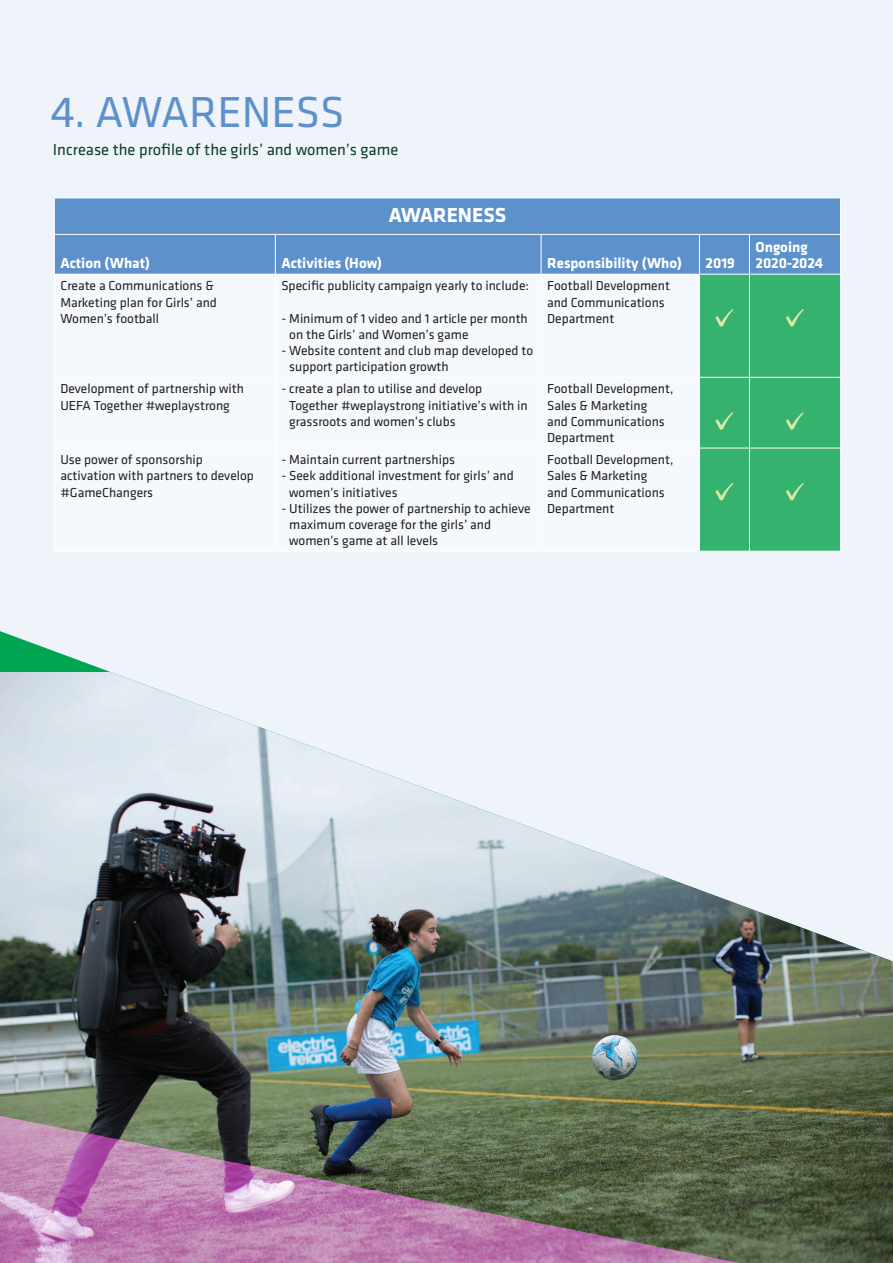
<style>
.page{position:relative;width:893px;height:1263px;background:#eff3fa}
.page>*{position:absolute;margin:0;border:0;box-sizing:border-box;transform-origin:0 0}
.t1{font:45px "Klavika";color:#5d91cc}
.t2{font:700 21px "Klavika";color:#fff}
.t3{font:16.5px "Klavika";color:#103d29}
.t4{font:700 15px "Klavika";color:#fff}
.t5{font:13.5px/16.2px "Klavika";color:#231f20}
</style>
<div class="page">
<svg style="left:0;top:631px;width:110px;height:41px"></svg>
<img style="left:0;top:672px;width:893px;height:387px">
<svg style="left:0;top:1059px;width:893px;height:204px;background:#78706c"></svg>
<div style="left:55px;top:199px;width:785px;height:75px;background:#5d91cc"></div>
<hr style="left:54px;top:198px;width:221px;height:1px;background:#fff">
<hr style="left:54px;top:198px;width:1px;height:36px;background:#fff">
<hr style="left:275px;top:198px;width:266px;height:1px;background:#fff">
<hr style="left:541px;top:198px;width:158px;height:1px;background:#fff">
<hr style="left:699px;top:198px;width:50px;height:1px;background:#fff">
<hr style="left:749px;top:198px;width:92px;height:1px;background:#fff">
<hr style="left:840px;top:198px;width:1px;height:36px;background:#fff">
<hr style="left:54px;top:234px;width:221px;height:1px;background:#fff">
<hr style="left:54px;top:235px;width:1px;height:39px;background:#fff">
<hr style="left:275px;top:234px;width:266px;height:1px;background:#fff">
<hr style="left:275px;top:235px;width:1px;height:39px;background:#fff">
<hr style="left:541px;top:234px;width:158px;height:1px;background:#fff">
<hr style="left:541px;top:235px;width:1px;height:39px;background:#fff">
<hr style="left:699px;top:234px;width:50px;height:1px;background:#fff">
<hr style="left:699px;top:235px;width:1px;height:39px;background:#fff">
<hr style="left:749px;top:234px;width:92px;height:1px;background:#fff">
<hr style="left:749px;top:235px;width:1px;height:39px;background:#fff">
<hr style="left:840px;top:235px;width:1px;height:39px;background:#fff">
<hr style="left:54px;top:274px;width:221px;height:1px;background:#fff">
<hr style="left:54px;top:275px;width:1px;height:102px;background:#fff">
<hr style="left:275px;top:274px;width:266px;height:1px;background:#fff">
<hr style="left:275px;top:275px;width:1px;height:102px;background:#fff">
<hr style="left:541px;top:274px;width:158px;height:1px;background:#fff">
<hr style="left:541px;top:275px;width:1px;height:102px;background:#fff">
<hr style="left:749px;top:274px;width:92px;height:1px;background:#fff">
<hr style="left:840px;top:275px;width:1px;height:102px;background:#fff">
<hr style="left:54px;top:377px;width:221px;height:1px;background:#fff">
<hr style="left:54px;top:378px;width:1px;height:70px;background:#fff">
<hr style="left:275px;top:377px;width:266px;height:1px;background:#fff">
<hr style="left:275px;top:378px;width:1px;height:70px;background:#fff">
<hr style="left:541px;top:377px;width:158px;height:1px;background:#fff">
<hr style="left:541px;top:378px;width:1px;height:70px;background:#fff">
<hr style="left:749px;top:377px;width:92px;height:1px;background:#fff">
<hr style="left:840px;top:378px;width:1px;height:70px;background:#fff">
<hr style="left:54px;top:448px;width:221px;height:1px;background:#fff">
<hr style="left:54px;top:448px;width:1px;height:103px;background:#fff">
<hr style="left:275px;top:448px;width:266px;height:1px;background:#fff">
<hr style="left:275px;top:448px;width:1px;height:103px;background:#fff">
<hr style="left:541px;top:448px;width:158px;height:1px;background:#fff">
<hr style="left:541px;top:448px;width:1px;height:103px;background:#fff">
<hr style="left:840px;top:448px;width:1px;height:103px;background:#fff">
<hr style="left:54px;top:551px;width:221px;height:1px;background:#fff">
<hr style="left:275px;top:551px;width:266px;height:1px;background:#fff">
<hr style="left:541px;top:551px;width:158px;height:1px;background:#fff">
<hr style="left:699px;top:551px;width:50px;height:1px;background:#fff">
<hr style="left:749px;top:551px;width:92px;height:1px;background:#fff">
<div style="left:699px;top:274px;width:141px;height:277px;background:#35b26d"></div>
<p class="t1" style="left:51px;top:88px;width:295px">4. AWARENESS</p>
<p class="t3" style="left:53px;top:141px;width:347px">Increase the profile of the girls’ and women’s game</p>
<p class="t2" style="left:389px;top:204px;width:119px">AWARENESS</p>
<p class="t4" style="left:60px;top:255px;width:91px">Action (What)</p>
<p class="t4" style="left:281px;top:255px;width:102px">Activities (How)</p>
<p class="t4" style="left:547px;top:255px;width:136px">Responsibility (Who)</p>
<p class="t4" style="left:705px;top:255px;width:31px">2019</p>
<p class="t5" style="left:60px;top:278px;width:158px">Create a Communications &amp;<br>Marketing plan for Girls’ and<br>Women’s football</p>
<p class="t5" style="left:281px;top:278px;width:249px">Specific publicity campaign yearly to include:</p>
<p class="t5" style="left:289px;top:310px;width:240px;text-indent:-8px">- Minimum of 1 video and 1 article per month on the Girls’ and Women’s game</p>
<p class="t5" style="left:289px;top:343px;width:246px;text-indent:-8px">- Website content and club map developed to support participation growth</p>
<p class="t5" style="left:547px;top:278px;width:124px">Football Development and Communications<br>Department</p>
<p class="t5" style="left:60px;top:381px;width:185px">Development of partnership with<br>UEFA Together #weplaystrong</p>
<p class="t5" style="left:289px;top:381px;width:240px;text-indent:-8px">- create a plan to utilise and develop<br>Together #weplaystrong initiative’s with in grassroots and women’s clubs</p>
<p class="t5" style="left:547px;top:381px;width:128px">Football Development,<br>Sales &amp; Marketing<br>and Communications<br>Department</p>
<p class="t5" style="left:60px;top:452px;width:195px">Use power of sponsorship activation with partners to develop #GameChangers</p>
<p class="t5" style="left:281px;top:452px;width:175px">- Maintain current partnerships</p>
<p class="t5" style="left:547px;top:452px;width:128px">Football Development,<br>Sales &amp; Marketing<br>and Communications<br>Department</p>
<p class="t5" style="left:289px;top:468px;width:226px;text-indent:-8px">- Seek additional investment for girls’ and women’s initiatives</p>
<p class="t5" style="left:289px;top:500px;width:243px;text-indent:-8px">- Utilizes the power of partnership to achieve maximum coverage for the girls’ and women’s game at all levels</p>
<p class="t4" style="left:755px;top:238px;width:54px">Ongoing</p>
<p class="t4" style="left:755px;top:255px;width:69px">2020-2024</p>
</div>
